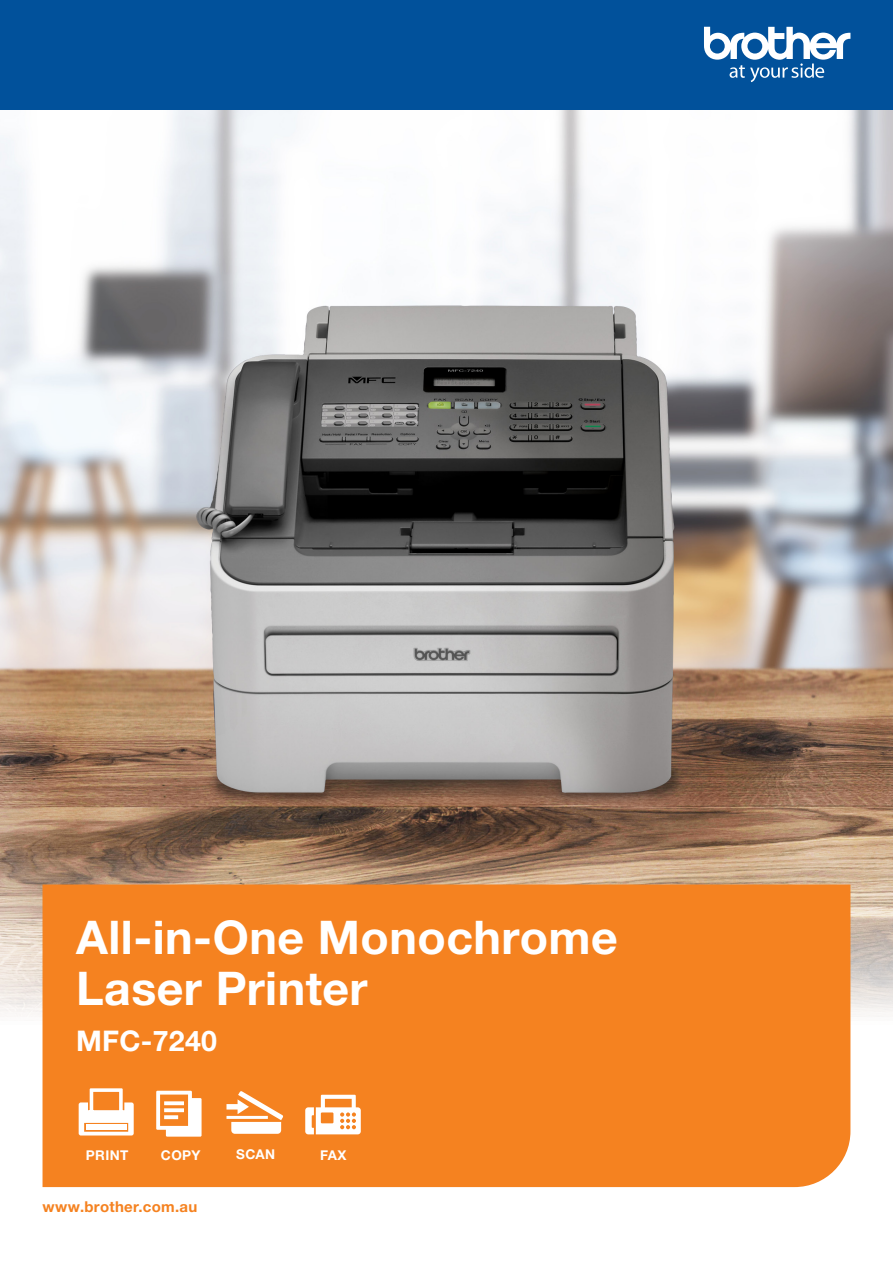
<style>
.page{position:relative;width:893px;height:1263px;background:#fff}
.page>*{position:absolute;margin:0;border:0;box-sizing:border-box;transform-origin:0 0}
.t1{font:700 46.5px "Helvetica Neue LTW1 G";letter-spacing:.01em;color:#fff}
.t2{font:700 28.5px "Helvetica Neue LTW1 G";letter-spacing:.01em;color:#fff}
.t3{font:700 15px "Helvetica Neue LTW1 G";letter-spacing:.02em;color:#f58220}
.t4{font:700 13.5px "Helvetica Neue LTW1 G";letter-spacing:.03em;color:#fff}
</style>
<div class="page">
<img style="left:0;top:110px;width:893px;height:939px">
<div style="left:43px;top:884px;width:807px;height:303px;background:#f58220"></div>
<svg style="left:226px;top:1091px;width:57px;height:43px"></svg>
<svg style="left:79px;top:1088px;width:55px;height:47px"></svg>
<div style="left:86px;top:1124px;width:41px;height:6px;background:#fff"></div>
<svg style="left:156px;top:1091px;width:46px;height:46px"></svg>
<svg style="left:305px;top:1095px;width:56px;height:39px"></svg>
<div style="left:0;top:0;width:893px;height:110px;background:#01519b"></div>
<svg style="left:704px;top:27px;width:146px;height:55px"></svg>
<p class="t1" style="left:76px;top:909px;width:543px">All-in-One Monochrome</p>
<p class="t1" style="left:76px;top:960px;width:293px">Laser Printer</p>
<p class="t2" style="left:76px;top:1024px;width:142px">MFC-7240</p>
<p class="t4" style="left:86px;top:1146px;width:44px">PRINT</p>
<p class="t4" style="left:161px;top:1146px;width:41px">COPY</p>
<p class="t4" style="left:236px;top:1145px;width:40px">SCAN</p>
<p class="t4" style="left:320px;top:1146px;width:28px">FAX</p>
<p class="t3" style="left:43px;top:1197px;width:156px">www.brother.com.au</p>
</div>
